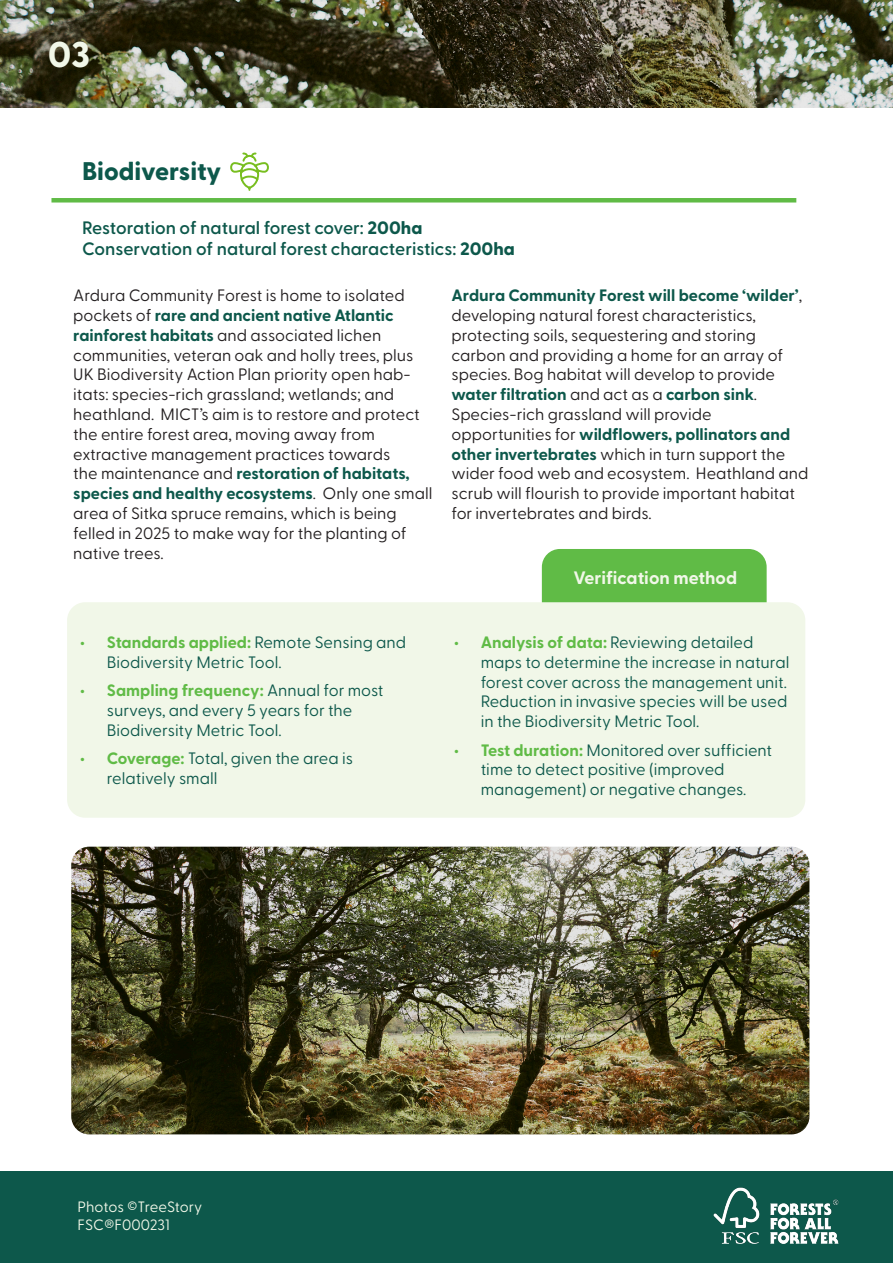
<style>
.page{position:relative;width:893px;height:1263px;background:#fff}
.page>*{position:absolute;margin:0;border:0;box-sizing:border-box;transform-origin:0 0}
.t1{font:800 36px "Greycliff CF";color:#f1f7e8}
.t2{font:800 25.5px "Greycliff CF";color:#0d584b}
.t3{font:600 18px "Greycliff CF";color:#0d584b}
.t4{font:700 18px "Greycliff CF";color:#f1f7e8}
.t5{font:16.5px/19.8px "Greycliff CF";color:#231f20}
.t6{font:16.5px/19.8px "Greycliff CF";color:#0d584b}
.t7{font:15px "Greycliff CF";color:#f1f7e8}
.s1{font-weight:800}
.s2{font-weight:700;color:#0d584b}
.s3{font-weight:700;color:#60bb46}
</style>
<div class="page">
<div style="left:0;top:1171px;width:893px;height:92px;background:#0d584b"></div>
<img style="left:0;top:0;width:893px;height:107px">
<img style="left:713px;top:1187px;width:126px;height:56px">
<div style="left:51px;top:198px;width:745px;height:5px;background:#60bb46"></div>
<div style="left:542px;top:549px;width:225px;height:72px;background:#60bb46;border-radius:18px"></div>
<div style="left:67px;top:602px;width:738px;height:216px;background:#f1f7e8;border-radius:18px"></div>
<img style="left:71px;top:847px;width:738px;height:287px">
<svg style="left:230px;top:153px;width:39px;height:38px"></svg>
<p class="t1" style="left:48px;top:27px;width:44px">03</p>
<p class="t2" style="left:82px;top:151px;width:141px">Biodiversity</p>
<p class="t3" style="left:82px;top:214px;width:342px">Restoration of natural forest cover: <span class="s1">200ha</span></p>
<p class="t3" style="left:82px;top:235px;width:434px">Conservation of natural forest characteristics: <span class="s1">200ha</span></p>
<p class="t5" style="left:73px;top:284px;width:361px">Ardura Community Forest is home to isolated pockets of <span class="s2">rare and ancient native Atlantic rainforest habitats</span> and associated lichen communities, veteran oak and holly trees, plus UK Biodiversity Action Plan priority open hab&shy;itats: species-rich grassland; wetlands; and heathland. MICT’s aim is to restore and protect the entire forest area, moving away from extractive management practices towards<br>the maintenance and <span class="s2">restoration of habitats, species and healthy ecosystems</span>. Only one small area of Sitka spruce remains, which is being felled in 2025 to make way for the planting of native trees.</p>
<p class="t5" style="left:451px;top:284px;width:358px"><span class="s2">Ardura Community Forest will become ‘wilder’</span>, developing natural forest characteristics, protecting soils, sequestering and storing carbon and providing a home for an array of species. Bog habitat will develop to provide <span class="s2">water filtration</span> and act as a <span class="s2">carbon sink</span>.<br>Species-rich grassland will provide opportunities for <span class="s2">wildflowers, pollinators and other invertebrates</span> which in turn support the wider food web and ecosystem. Heathland and scrub will flourish to provide important habitat for invertebrates and birds.</p>
<p class="t4" style="left:574px;top:564px;width:165px">Verification method</p>
<p class="t6" style="left:107px;top:631px;width:301px;text-indent:-27px"><span class="s3">• Standards applied:</span> Remote Sensing and<br>Biodiversity Metric Tool.</p>
<p class="t6" style="left:107px;top:679px;width:278px;text-indent:-27px"><span class="s3">• Sampling frequency:</span> Annual for most surveys, and every 5 years for the<br>Biodiversity Metric Tool.</p>
<p class="t6" style="left:107px;top:747px;width:248px;text-indent:-27px"><span class="s3">• Coverage:</span> Total, given the area is relatively small</p>
<p class="t6" style="left:481px;top:631px;width:310px;text-indent:-27px"><span class="s3">• Analysis of data:</span> Reviewing detailed maps to determine the increase in natural forest cover across the management unit.<br>Reduction in invasive species will be used in the Biodiversity Metric Tool.</p>
<p class="t6" style="left:481px;top:739px;width:293px;text-indent:-27px"><span class="s3">• Test duration:</span> Monitored over sufficient time to detect positive (improved management) or negative changes.</p>
<p class="t7" style="left:77px;top:1195px;width:126px">Photos ©TreeStory</p>
<p class="t7" style="left:77px;top:1213px;width:94px">FSC®F000231</p>
</div>
